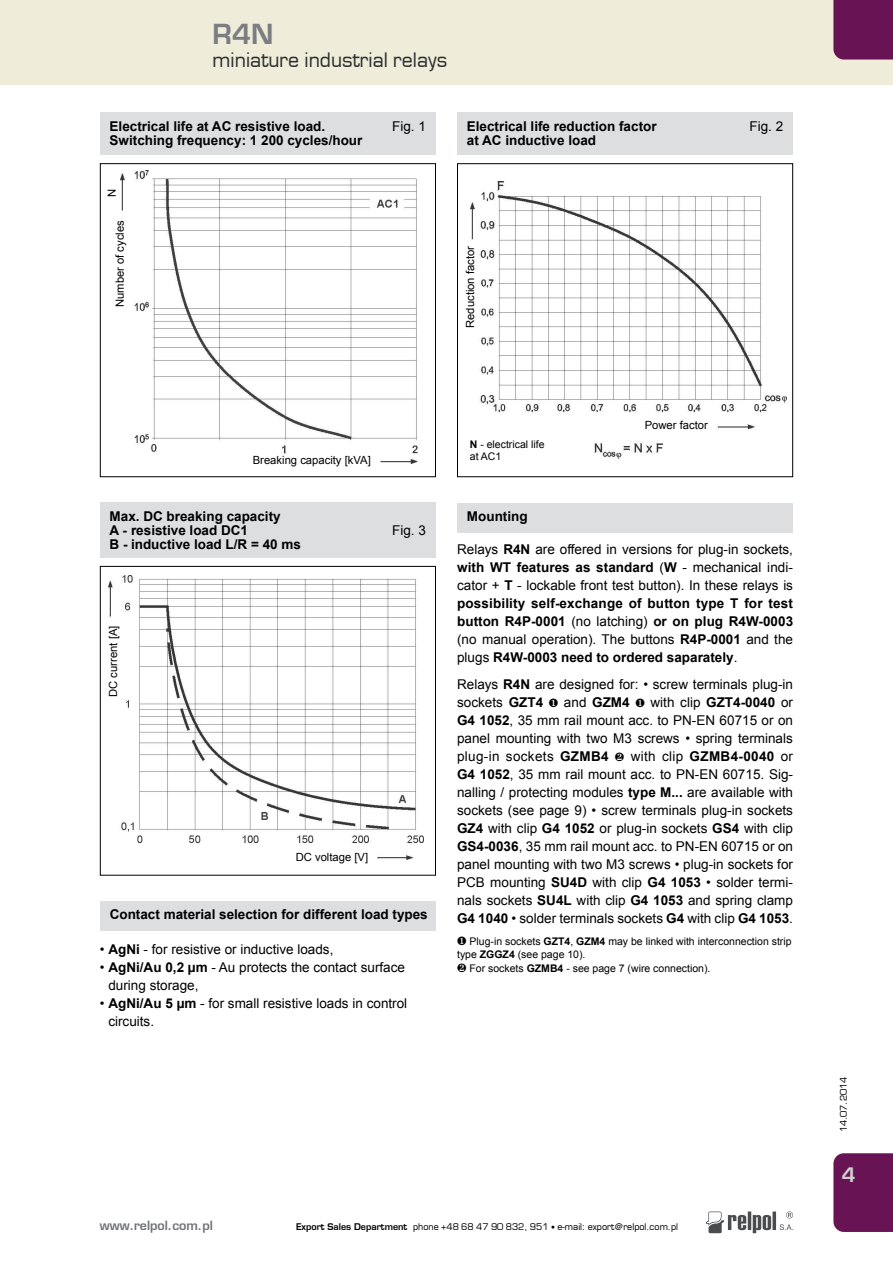
<style>
.page{position:relative;width:893px;height:1263px;background:#fff}
.page>*{position:absolute;margin:0;border:0;box-sizing:border-box;transform-origin:0 0}
.t1{font:700 27px "Euromode";color:#7c7d82}
.t2{font:19.5px "Euromode";color:#2e3133}
.t3{font:700 19.5px "Euromode";color:#cfd1d2}
.t4{font:13.5px/18px "Arial";color:#000}
.t5{font:700 13.5px/14.2px "Arial";color:#000}
.t6{font:700 12.45px "Euromode";color:#6e7074}
.t7{font:11.25px "Arial";color:#000}
.t8{font:10.5px/13.5px "Arial";color:#000}
.t9{font:9px "Euromode";color:#000}
.s1{font-weight:700}
.s2{font-size:7.5px}
</style>
<div class="page">
<svg style="left:706px;top:1211px;width:87px;height:22px"></svg>
<div style="left:0;top:0;width:893px;height:85px;background:#efedd9"></div>
<div style="left:833px;top:1153px;width:60px;height:79px;background:#681353"></div>
<div style="left:833px;top:0;width:60px;height:60px;background:#681353"></div>
<div style="left:100px;top:901px;width:336px;height:30px;background:#dddee0"></div>
<div style="left:100px;top:113px;width:336px;height:42px;background:#dddee0"></div>
<div style="left:100px;top:163px;width:336px;height:314px;border:1px solid #000"></div>
<div style="left:457px;top:113px;width:336px;height:42px;background:#dddee0"></div>
<div style="left:100px;top:503px;width:336px;height:55px;background:#dddee0"></div>
<div style="left:100px;top:566px;width:336px;height:309px;border:1px solid #000"></div>
<img style="left:120px;top:171px;width:297px;height:292px">
<img style="left:109px;top:575px;width:314px;height:284px">
<div style="left:457px;top:163px;width:336px;height:314px;border:1px solid #000"></div>
<img style="left:471px;top:182px;width:315px;height:277px">
<div style="left:457px;top:503px;width:336px;height:29px;background:#dddee0"></div>
<h1 class="t1" style="left:213px;top:23px;width:62px">R4N</h1>
<h2 class="t2" style="left:213px;top:52px;width:236px">miniature industrial relays</h2>
<p class="t5" style="left:110px;top:120px;width:217px">Electrical life at AC resistive load.</p>
<p class="t4" style="left:392px;top:118px;width:35px">Fig. 1</p>
<p class="t5" style="left:110px;top:134px;width:254px">Switching frequency: 1 200 cycles/hour</p>
<p class="t7" style="left:104px;top:197px;width:10px;rotate:-90deg">N</p>
<p class="t7" style="left:112px;top:307px;width:88px;rotate:-90deg">Number of cycles</p>
<p class="t5" style="left:467px;top:120px;width:191px">Electrical life reduction factor</p>
<p class="t4" style="left:749px;top:118px;width:35px">Fig. 2</p>
<p class="t5" style="left:467px;top:134px;width:131px">at AC inductive load</p>
<p class="t7" style="left:462px;top:328px;width:84px;rotate:-90deg">Reduction factor</p>
<p class="t7" style="left:253px;top:452px;width:119px">Breaking capacity [kVA]</p>
<p class="t5" style="left:110px;top:510px;width:173px">Max. DC breaking capacity<br>A - resistive load DC1</p>
<p class="t5" style="left:110px;top:538px;width:193px">B - inductive load L/R = 40 ms</p>
<p class="t4" style="left:392px;top:522px;width:35px">Fig. 3</p>
<p class="t7" style="left:106px;top:697px;width:73px;rotate:-90deg">DC current [A]</p>
<p class="t7" style="left:296px;top:849px;width:74px">DC voltage [V]</p>
<p class="t5" style="left:110px;top:909px;width:320px">Contact material selection for different load types</p>
<p class="t4" style="left:100px;top:942px;width:235px">• <span class="s1">AgNi</span> - for resistive or inductive loads,</p>
<p class="t4" style="left:108px;top:960px;width:298px;text-indent:-8px">• <span class="s1">AgNi/Au 0,2 µm</span> - Au protects the contact surface during storage,</p>
<p class="t4" style="left:108px;top:996px;width:300px;text-indent:-8px">• <span class="s1">AgNi/Au 5 µm</span> - for small resistive loads in control circuits.</p>
<p class="t8" style="left:470px;top:438px;width:76px;line-height:12.6px"><span class="s1">N</span> - electrical life at AC1</p>
<p class="t7" style="left:645px;top:418px;width:65px">Power factor</p>
<p class="t5" style="left:467px;top:510px;width:62px">Mounting</p>
<p class="t4" style="left:457px;top:540px;width:338px;text-align:justify">Relays <span class="s1">R4N</span> are offered in versions for plug-in sockets, <span class="s1">with WT features as standard</span> (<span class="s1">W</span> - mechanical indi&shy;cator + <span class="s1">T</span> - lockable front test button). In these relays is <span class="s1">possibility self-exchange of button type T for test button R4P-0001</span> (no latching) <span class="s1">or on plug R4W-0003 </span>(no manual operation). The buttons <span class="s1">R4P-0001</span> and the plugs <span class="s1">R4W-0003 need to ordered saparately</span>.</p>
<p class="t4" style="left:457px;top:675px;width:337px;text-align:justify">Relays <span class="s1">R4N</span> are designed for: • screw terminals plug-in sockets <span class="s1">GZT4</span> ❶ and <span class="s1">GZM4</span> ❶ with clip <span class="s1">GZT4-0040</span> or <span class="s1">G4 1052</span>, 35 mm rail mount acc. to PN-EN 60715 or on panel mounting with two M3 screws • spring terminals plug-in sockets <span class="s1">GZMB4</span> ❷ with clip <span class="s1">GZMB4-0040</span> or <span class="s1">G4 1052</span>, 35 mm rail mount acc. to PN-EN 60715. Sig&shy;nalling / protecting modules <span class="s1">type M...</span> are available with sockets (see page 9) • screw terminals plug-in sockets <span class="s1">GZ4</span> with clip <span class="s1">G4 1052</span> or plug-in sockets <span class="s1">GS4</span> with clip <span class="s1">GS4-0036</span>, 35 mm rail mount acc. to PN-EN 60715 or on panel mounting with two M3 screws • plug-in sockets for PCB mounting <span class="s1">SU4D</span> with clip <span class="s1">G4 1053</span> • solder termi&shy;nals sockets <span class="s1">SU4L</span> with clip <span class="s1">G4 1053</span> and spring clamp <span class="s1">G4 1040</span> • solder terminals sockets <span class="s1">G4</span> with clip <span class="s1">G4 1053</span>.</p>
<p class="t8" style="left:457px;top:934px;width:336px">❶ Plug-in sockets <span class="s1">GZT4</span>, <span class="s1">GZM4</span> may be linked with inter con nection strip type <span class="s1">ZGGZ4</span> (see page 10).<br>❷ For sockets <span class="s1">GZMB4</span> - see page 7 (wire connection).</p>
<p class="t6" style="left:100px;top:1220px;width:114px">www.relpol.com.pl</p>
<p class="t9" style="left:296px;top:1223px;width:384px"><span class="s1">Export Sales Department</span> phone +48 68 47 90 832, 951 <span class="s2">•</span> e-mail: export@relpol.com.pl</p>
<p class="t9" style="left:840px;top:1132px;width:57px;rotate:-90deg">14.07.2014</p>
<h2 class="t3" style="left:842px;top:1167px;width:15px">4</h2>
</div>
